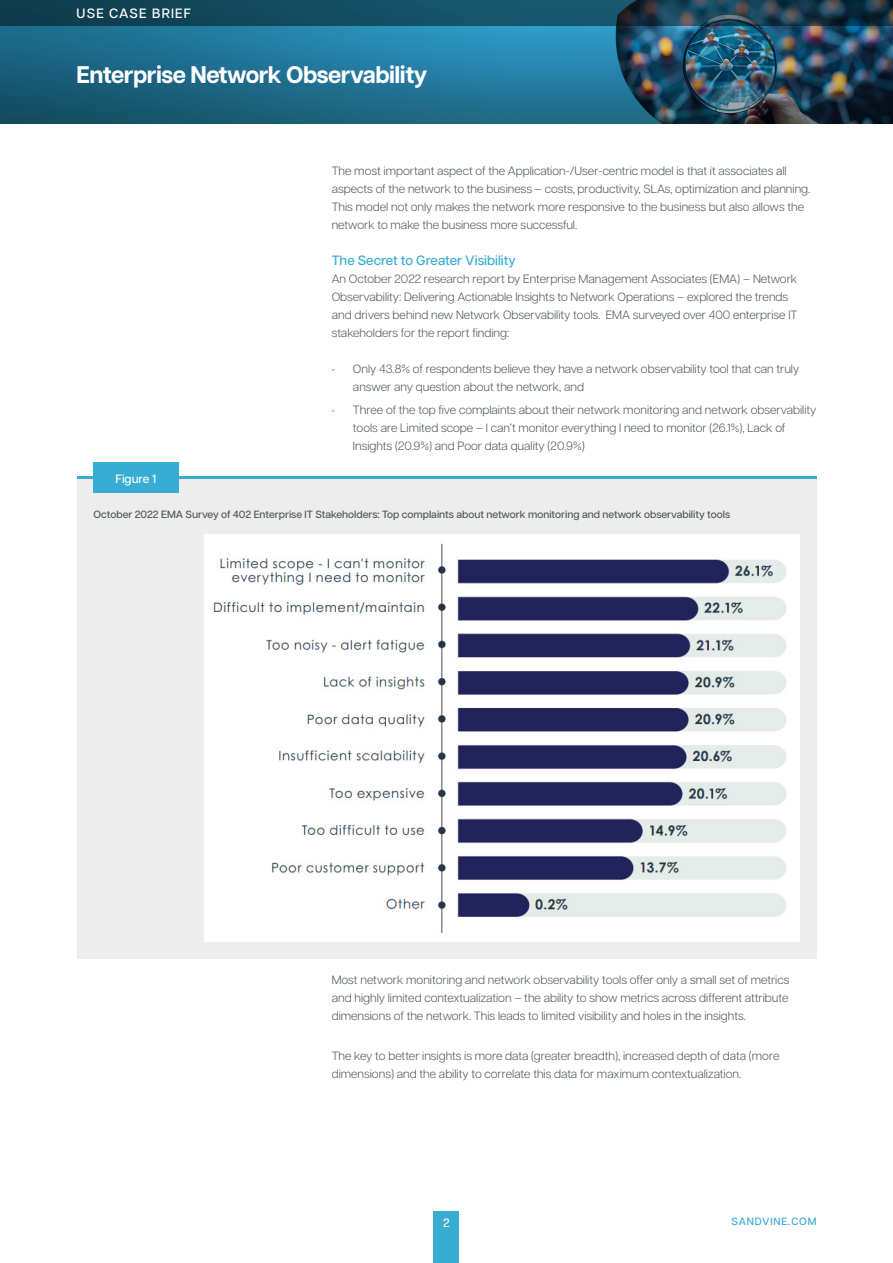
<style>
.page{position:relative;width:893px;height:1263px;background:#fff}
.page>*{position:absolute;margin:0;border:0;box-sizing:border-box;transform-origin:0 0}
.t1{font:700 24px "Articulat CF";letter-spacing:-.02em;color:#fff}
.t2{font:500 13.5px "Articulat CF";color:#38acd2}
.t3{font:500 13.5px "Articulat CF";letter-spacing:.09em;color:#fff}
.t4{font:300 12px/18px "Articulat CF";color:#505657}
.t5{font:500 12px "Articulat CF";color:#fff}
.t6{font:500 10.5px "Articulat CF";color:#505657}
.t7{font:500 10.5px "Articulat CF";letter-spacing:.08em;color:#38acd2}
.s1{color:#38acd2}
</style>
<div class="page">
<div style="left:434px;top:1212px;width:25px;height:51px;background:#38acd2"></div>
<hr style="left:77px;top:476px;width:739px;height:3px;background:#38acd2">
<div style="left:77px;top:479px;width:739px;height:479px;background:#ededed"></div>
<div style="left:94px;top:462px;width:85px;height:31px;background:#38acd2"></div>
<img style="left:204px;top:535px;width:595px;height:406px">
<img style="left:0;top:26px;width:893px;height:97px">
<svg style="left:0;top:0;width:893px;height:26px;background:#174658"></svg>
<p class="t3" style="left:77px;top:4px;width:116px">USE CASE BRIEF</p>
<h1 class="t1" style="left:77px;top:57px;width:352px">Enterprise Network Observability</h1>
<p class="t4" style="left:332px;top:161px;width:480px">The most important aspect of the Application-/User-centric model is that it associates all aspects of the network to the business – costs, productivity, SLAs, optimization and planning.<br>This model not only makes the network more responsive to the business but also allows the network to make the business more successful.</p>
<p class="t2" style="left:332px;top:251px;width:186px">The Secret to Greater Visibility</p>
<p class="t4" style="left:332px;top:269px;width:467px">An October 2022 research report by Enterprise Management Associates (EMA) – Network Observability: Delivering Actionable Insights to Network Operations – explored the trends and drivers behind new Network Observability tools. EMA surveyed over 400 enterprise IT stakeholders for the report finding:</p>
<p class="t4" style="left:353px;top:359px;width:448px;text-indent:-21px"><span class="s1">•</span> Only 43.8% of respondents believe they have a network observability tool that can truly answer any question about the network, and</p>
<p class="t4" style="left:353px;top:400px;width:465px;text-indent:-21px"><span class="s1">•</span> Three of the top five complaints about their network monitoring and network observability tools are Limited scope – I can’t monitor everything I need to monitor (26.1%), Lack of<br>Insights (20.9%) and Poor data quality (20.9%)</p>
<p class="t5" style="left:116px;top:470px;width:42px">Figure 1</p>
<p class="t6" style="left:94px;top:507px;width:638px">October 2022 EMA Survey of 402 Enterprise IT Stakeholders: Top complaints about network monitoring and network observability tools</p>
<p class="t4" style="left:332px;top:970px;width:459px;text-align:justify">Most network monitoring and network observability tools offer only a small set of metrics and highly limited contextualization – the ability to show metrics across different attribute dimensions of the network. This leads to limited visibility and holes in the insights.</p>
<p class="t4" style="left:332px;top:1046px;width:449px">The key to better insights is more data (greater breadth), increased depth of data (more dimensions) and the ability to correlate this data for maximum contextualization.</p>
<p class="t5" style="left:443px;top:1214px;width:8px">2</p>
<p class="t7" style="left:732px;top:1213px;width:86px">SANDVINE.COM</p>
</div>
